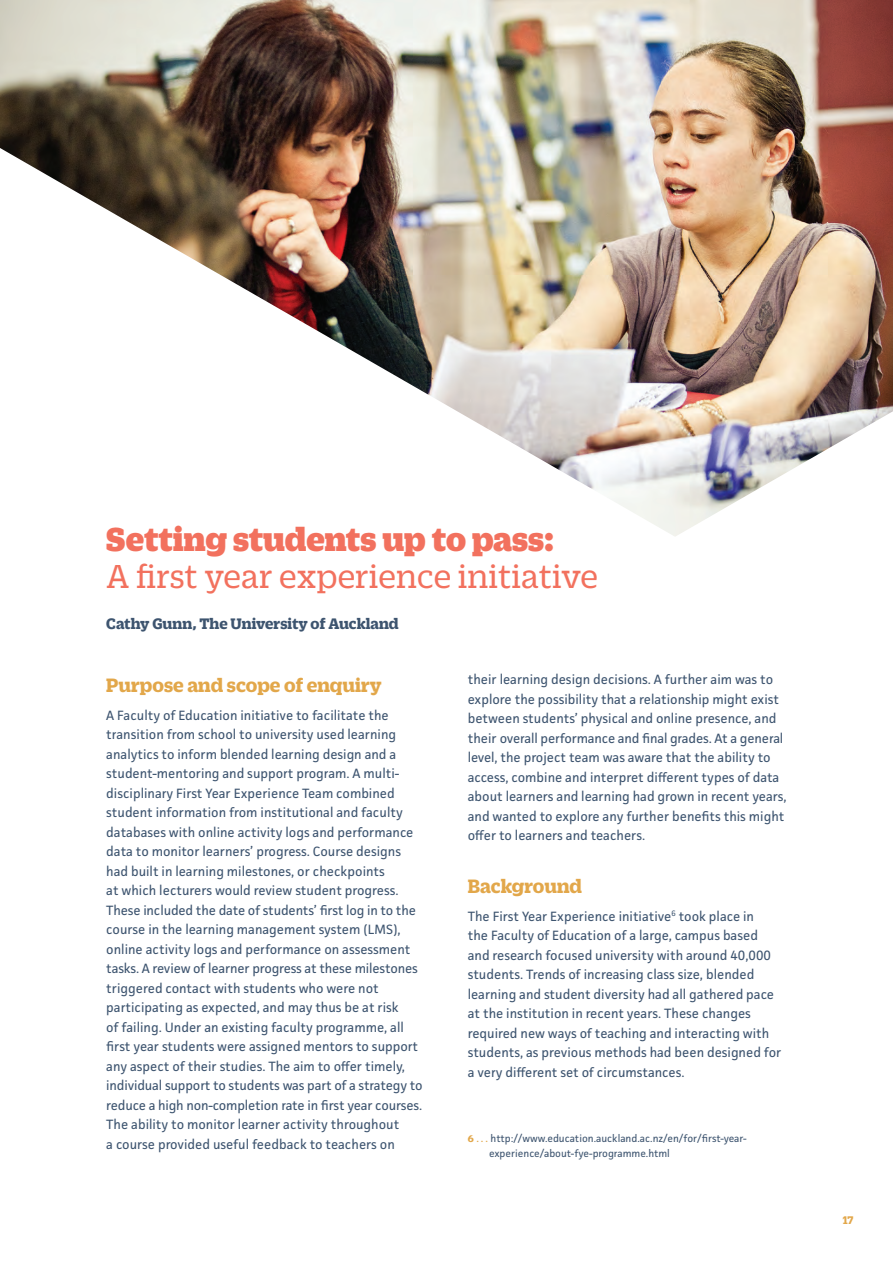
<style>
.page{position:relative;width:893px;height:1263px;background:#fff}
.page>*{position:absolute;margin:0;border:0;box-sizing:border-box;transform-origin:0 0}
.t1{font:36px "Duplicate Slab";color:#f2715e}
.t2{font:900 36px "Duplicate Slab";color:#f2715e}
.t3{font:700 21px "Duplicate Slab";color:#e2a74a}
.t4{font:700 16.5px "Duplicate Slab";color:#3d546f}
.t5{font:13.5px/19.5px "Facit";color:#3d546f}
.t6{font:700 12px "Duplicate Slab";color:#e2a74a}
.t7{font:10.5px/14.2px "Facit";color:#3d546f}
.t8{font:700 10.5px "Duplicate Slab";color:#e2a74a}
</style>
<div class="page">
<img style="left:0;top:0;width:893px;height:536px">
<h1 class="t2" style="left:106px;top:514px;width:449px">Setting students up to pass:</h1>
<h1 class="t1" style="left:106px;top:553px;width:493px">A first year experience initiative</h1>
<p class="t4" style="left:106px;top:612px;width:294px">Cathy Gunn, The University of Auckland</p>
<h2 class="t3" style="left:106px;top:671px;width:277px">Purpose and scope of enquiry</h2>
<p class="t5" style="left:106px;top:705px;width:318px">A Faculty of Education initiative to facilitate the transition from school to university used learning analytics to inform blended learning design and a student-mentoring and support program. A multi&shy;disciplinary First Year Experience Team combined student information from institutional and faculty databases with online activity logs and performance data to monitor learners’ progress. Course designs had built in learning milestones, or checkpoints<br>at which lecturers would review student progress.<br>These included the date of students’ first log in to the course in the learning management system (LMS), online activity logs and performance on assessment tasks. A review of learner progress at these milestones triggered contact with students who were not participating as expected, and may thus be at risk<br>of failing. Under an existing faculty programme, all first year students were assigned mentors to support any aspect of their studies. The aim to offer timely, individual support to students was part of a strategy to reduce a high non-completion rate in first year courses.<br>The ability to monitor learner activity throughout<br>a course provided useful feedback to teachers on</p>
<p class="t5" style="left:468px;top:669px;width:320px">their learning design decisions. A further aim was to explore the possibility that a relationship might exist between students’ physical and online presence, and their overall performance and final grades. At a general level, the project team was aware that the ability to access, combine and interpret different types of data about learners and learning had grown in recent years, and wanted to explore any further benefits this might offer to learners and teachers.</p>
<h2 class="t3" style="left:468px;top:872px;width:116px">Background</h2>
<p class="t5" style="left:468px;top:906px;width:315px">The First Year Experience initiative<sup>6</sup> took place in<br>the Faculty of Education of a large, campus based and research focused university with around 40,000 students. Trends of increasing class size, blended learning and student diversity had all gathered pace at the institution in recent years. These changes required new ways of teaching and interacting with students, as previous methods had been designed for a very different set of circumstances.</p>
<p class="t8" style="left:468px;top:1132px;width:8px">6</p>
<p class="t7" style="left:489px;top:1131px;width:259px">http://www.education.auckland.ac.nz/en/for/first-year&shy;experience/about-fye-programme.html</p>
<p class="t6" style="left:843px;top:1212px;width:12px">17</p>
</div>
